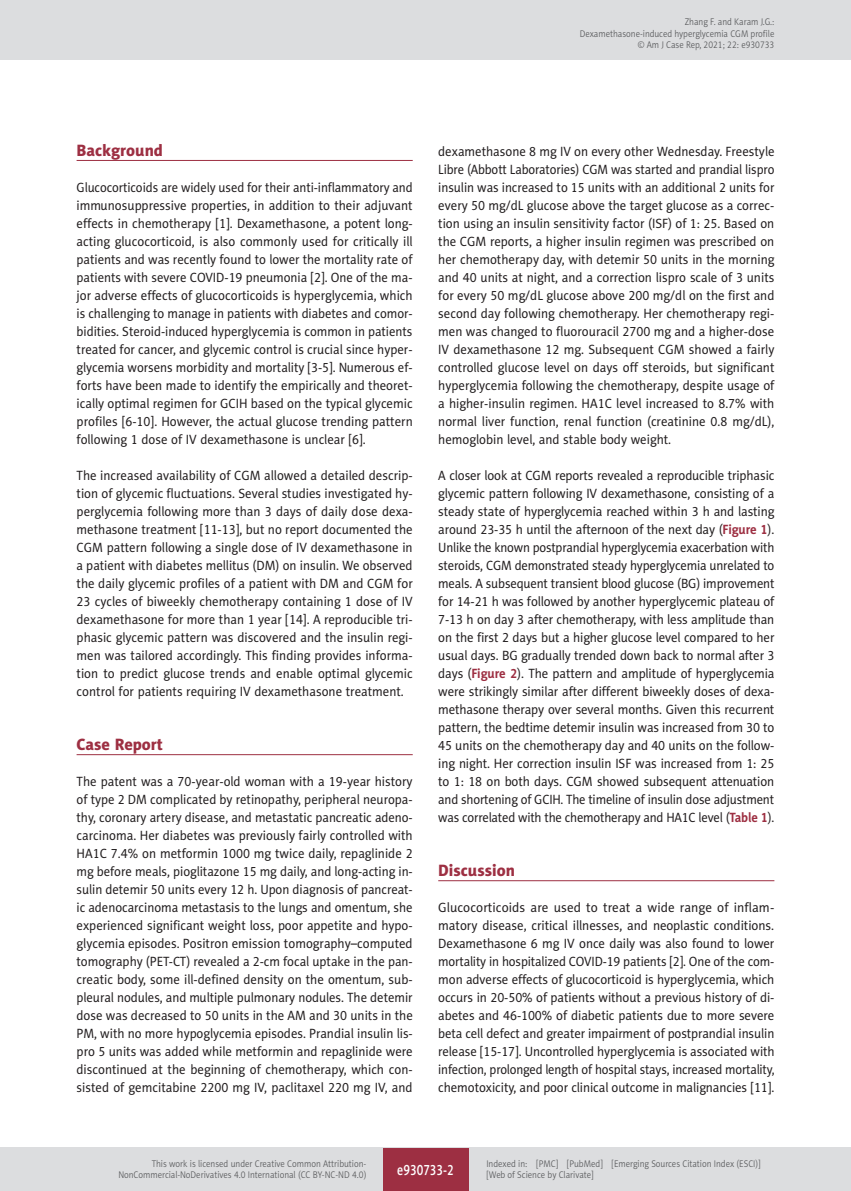
<style>
.page{position:relative;width:851px;height:1191px;background:#fff}
.page>*{position:absolute;margin:0;border:0;box-sizing:border-box;transform-origin:0 0}
.AJCR_Headline_1{font:16.5px "Naomi Sans EFN Heavy";color:#9d2f42}
.AJCR_e-PAGINA{font:15px "Naomi Sans EFN Medium";color:#fff;scale:.8 1}
.AJCR_Body{font:13.5px/18px "Naomi Sans EFN";color:#231f20;text-align:justify;scale:.95 1}
.AJCR_Body-2{font:13.5px/18px "Naomi Sans EFN";color:#231f20;text-align:justify;scale:.93 1}
.AJCR_Body-3{font:13.5px/18px "Naomi Sans EFN";color:#231f20;text-align:justify}
.AJCR_pagina_zywa{font:9.75px/11.2px "Naomi Sans EFN Light";color:#57585a;text-align:right;scale:.9 1}
.AJCR_pagina_sygnatur{font:9.75px "Naomi Sans EFN Light";color:#57585a;scale:.9 1}
.s1{font-weight:700;color:#9d2f42}
</style>
<div class="page">
<hr style="left:77px;top:160px;width:335px;height:1px;background:#9d2f42">
<hr style="left:77px;top:754px;width:335px;height:1px;background:#9d2f42">
<hr style="left:438px;top:880px;width:336px;height:1px;background:#9d2f42">
<div style="left:0;top:0;width:850px;height:60px;background:#dcdddf"></div>
<hr style="left:850px;top:0;width:1px;height:60px;background:#dcdddf">
<div style="left:0;top:1148px;width:850px;height:43px;background:#dcdddf"></div>
<div style="left:383px;top:1147px;width:85px;height:43px;background:#9d2f42"></div>
<p class="AJCR_pagina_zywa" style="left:579px;top:16px;width:218px">Zhang F. and Karam J.G.:<br>Dexamethasone-induced hyperglycemia CGM profile</p>
<p class="AJCR_pagina_sygnatur" style="left:637px;top:39px;width:153px">© Am J Case Rep, 2021; 22: e930733</p>
<p class="AJCR_Headline_1" style="left:77px;top:140px;width:88px">Background</p>
<p class="AJCR_Body-2" style="left:77px;top:178px;width:363px">Glucocorticoids are widely used for their anti-inflammatory and immunosuppressive properties, in addition to their adjuvant effects in chemotherapy [1]. Dexamethasone, a potent long&shy;acting glucocorticoid, is also commonly used for critically ill patients and was recently found to lower the mortality rate of patients with severe COVID-19 pneumonia [2]. One of the ma&shy;jor adverse effects of glucocorticoids is hyperglycemia, which is challenging to manage in patients with diabetes and comor&shy;bidities. Steroid-induced hyperglycemia is common in patients treated for cancer, and glycemic control is crucial since hyper&shy;glycemia worsens morbidity and mortality [3-5]. Numerous ef&shy;forts have been made to identify the empirically and theoret&shy;ically optimal regimen for GCIH based on the typical glycemic profiles [6-10]. However, the actual glucose trending pattern following 1 dose of IV dexamethasone is unclear [6].</p>
<p class="AJCR_Body" style="left:77px;top:466px;width:355px">The increased availability of CGM allowed a detailed descrip&shy;tion of glycemic fluctuations. Several studies investigated hy&shy;perglycemia following more than 3 days of daily dose dexa&shy;methasone treatment [11-13], but no report documented the CGM pattern following a single dose of IV dexamethasone in a patient with diabetes mellitus (DM) on insulin. We observed the daily glycemic profiles of a patient with DM and CGM for 23 cycles of biweekly chemotherapy containing 1 dose of IV dexamethasone for more than 1 year [14]. A reproducible tri&shy;phasic glycemic pattern was discovered and the insulin regi&shy;men was tailored accordingly. This finding provides informa&shy;tion to predict glucose trends and enable optimal glycemic control for patients requiring IV dexamethasone treatment.</p>
<p class="AJCR_Headline_1" style="left:77px;top:734px;width:88px">Case Report</p>
<p class="AJCR_Body" style="left:77px;top:772px;width:355px">The patent was a 70-year-old woman with a 19-year history of type 2 DM complicated by retinopathy, peripheral neuropa&shy;thy, coronary artery disease, and metastatic pancreatic adeno&shy;carcinoma. Her diabetes was previously fairly controlled with HA1C 7.4% on metformin 1000 mg twice daily, repaglinide 2 mg before meals, pioglitazone 15 mg daily, and long-acting in&shy;sulin detemir 50 units every 12 h. Upon diagnosis of pancreat&shy;ic adenocarcinoma metastasis to the lungs and omentum, she experienced significant weight loss, poor appetite and hypo&shy;glycemia episodes. Positron emission tomography–computed tomography (PET-CT) revealed a 2-cm focal uptake in the pan&shy;creatic body, some ill-defined density on the omentum, sub&shy;pleural nodules, and multiple pulmonary nodules. The detemir dose was decreased to 50 units in the AM and 30 units in the PM, with no more hypoglycemia episodes. Prandial insulin lis&shy;pro 5 units was added while metformin and repaglinide were discontinued at the beginning of chemotherapy, which con&shy;sisted of gemcitabine 2200 mg IV, paclitaxel 220 mg IV, and</p>
<p class="AJCR_Body" style="left:438px;top:142px;width:355px">dexamethasone 8 mg IV on every other Wednesday. Freestyle Libre (Abbott Laboratories) CGM was started and prandial lispro insulin was increased to 15 units with an additional 2 units for every 50 mg/dL glucose above the target glucose as a correc&shy;tion using an insulin sensitivity factor (ISF) of 1: 25. Based on the CGM reports, a higher insulin regimen was prescribed on her chemotherapy day, with detemir 50 units in the morning and 40 units at night, and a correction lispro scale of 3 units for every 50 mg/dL glucose above 200 mg/dl on the first and second day following chemotherapy. Her chemotherapy regi&shy;men was changed to fluorouracil 2700 mg and a higher-dose IV dexamethasone 12 mg. Subsequent CGM showed a fairly controlled glucose level on days off steroids, but significant hyperglycemia following the chemotherapy, despite usage of a higher-insulin regimen. HA1C level increased to 8.7% with normal liver function, renal function (creatinine 0.8 mg/dL), hemoglobin level, and stable body weight.</p>
<p class="AJCR_Body" style="left:438px;top:466px;width:355px">A closer look at CGM reports revealed a reproducible triphasic glycemic pattern following IV dexamethasone, consisting of a steady state of hyperglycemia reached within 3 h and lasting around 23-35 h until the afternoon of the next day (<span class="s1">Figure 1</span>).<br>Unlike the known postprandial hyperglycemia exacerbation with steroids, CGM demonstrated steady hyperglycemia unrelated to meals. A subsequent transient blood glucose (BG) improvement for 14-21 h was followed by another hyperglycemic plateau of 7-13 h on day 3 after chemotherapy, with less amplitude than on the first 2 days but a higher glucose level compared to her usual days. BG gradually trended down back to normal after 3 days (<span class="s1">Figure 2</span>). The pattern and amplitude of hyperglycemia were strikingly similar after different biweekly doses of dexa&shy;methasone therapy over several months. Given this recurrent pattern, the bedtime detemir insulin was increased from 30 to 45 units on the chemotherapy day and 40 units on the follow&shy;ing night. Her correction insulin ISF was increased from 1: 25 to 1: 18 on both days. CGM showed subsequent attenuation and shortening of GCIH. The timeline of insulin dose adjustment was correlated with the chemotherapy and HA1C level (<span class="s1">Table 1</span>).</p>
<p class="AJCR_Headline_1" style="left:438px;top:860px;width:78px">Discussion</p>
<p class="AJCR_Body-3" style="left:438px;top:898px;width:338px">Glucocorticoids are used to treat a wide range of inflam&shy;matory disease, critical illnesses, and neoplastic conditions.<br>Dexamethasone 6 mg IV once daily was also found to lower mortality in hospitalized COVID-19 patients [2]. One of the com&shy;mon adverse effects of glucocorticoid is hyperglycemia, which occurs in 20-50% of patients without a previous history of di&shy;abetes and 46-100% of diabetic patients due to more severe beta cell defect and greater impairment of postprandial insulin release [15-17]. Uncontrolled hyperglycemia is associated with infection, prolonged length of hospital stays, increased mortality, chemotoxicity, and poor clinical outcome in malignancies [11].</p>
<p class="AJCR_pagina_zywa" style="left:118px;top:1158px;width:277px">This work is licensed under Creative Common Attribution-<br>NonCommercial-NoDerivatives 4.0 International (CC BY-NC-ND 4.0)</p>
<p class="AJCR_e-PAGINA" style="left:397px;top:1160px;width:72px">e930733-2</p>
<p class="AJCR_pagina_zywa" style="left:486px;top:1158px;width:306px;text-align:left">Indexed in: [PMC] [PubMed] [Emerging Sources Citation Index (ESCI)] [Web of Science by Clarivate]</p>
</div>
